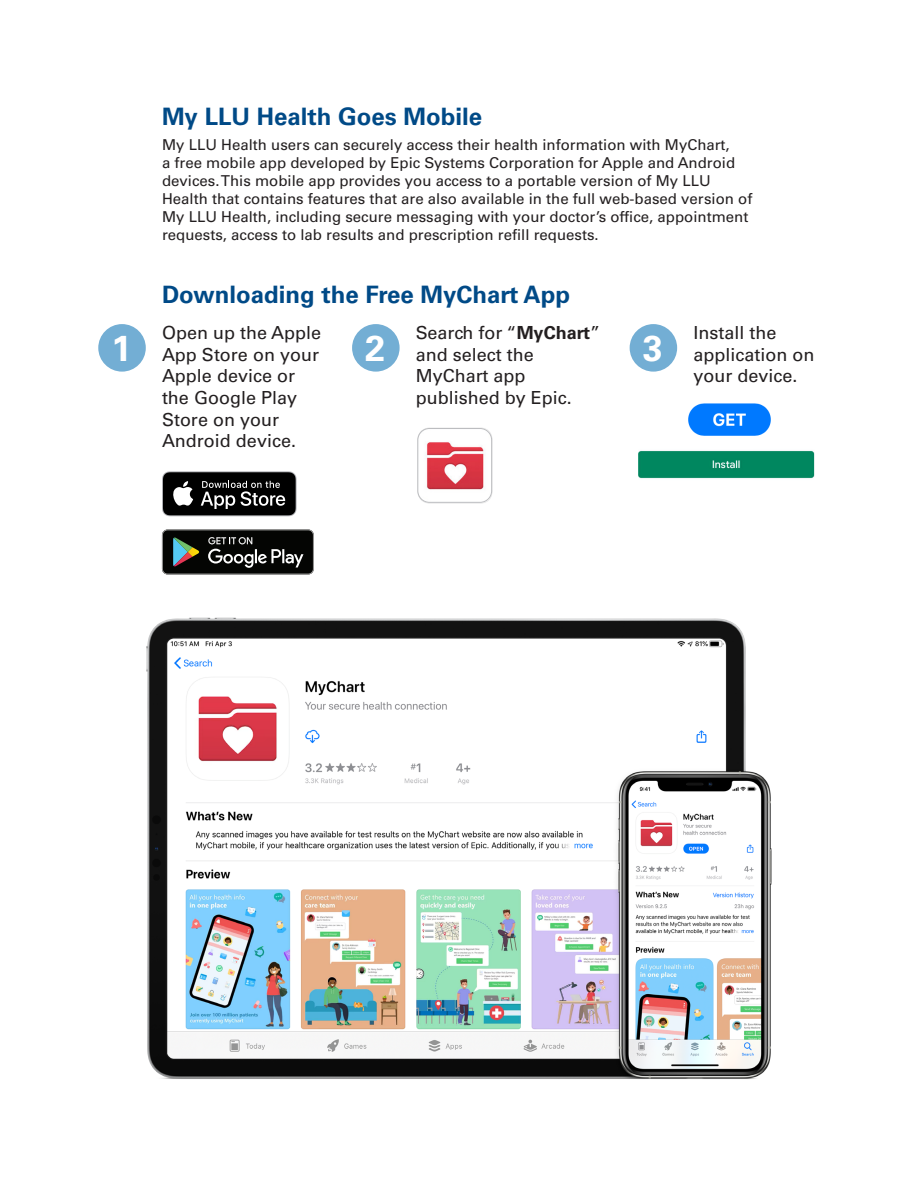
<style>
.page{position:relative;width:918px;height:1188px;background:#fff}
.page>*{position:absolute;margin:0;border:0;box-sizing:border-box;transform-origin:0 0}
.t1{font:700 36px "Univers LT Std";color:#fff}
.t2{font:700 24px "Univers LT Std";color:#004a87}
.t3{font:18px/21.6px "Univers LT Std";color:#231f20}
.t4{font:15px/18px "Univers LT Std";color:#231f20}
.s1{font-weight:700}
</style>
<div class="page">
<img style="left:146px;top:617px;width:626px;height:462px">
<div style="left:98px;top:324px;width:48px;height:48px;background:#73aed4;border-radius:50%"></div>
<div style="left:352px;top:324px;width:48px;height:48px;background:#73aed4;border-radius:50%"></div>
<div style="left:630px;top:324px;width:47px;height:48px;background:#73aed4;border-radius:50%"></div>
<svg style="left:162px;top:471px;width:135px;height:45px;background:#333"></svg>
<svg style="left:162px;top:529px;width:152px;height:45px;background:#2b2e2c"></svg>
<img style="left:688px;top:403px;width:83px;height:33px">
<img style="left:753px;top:451px;width:61px;height:28px">
<img style="left:707px;top:451px;width:46px;height:28px">
<img style="left:638px;top:450px;width:69px;height:29px">
<img style="left:419px;top:428px;width:73px;height:75px">
<div style="left:417px;top:428px;width:75px;height:75px;border:1px solid #bcbdc0;border-radius:12px"></div>
<p class="t2" style="left:162px;top:103px;width:322px">My LLU Health Goes Mobile</p>
<p class="t4" style="left:162px;top:136px;width:592px">My LLU Health users can securely access their health information with MyChart,<br>a free mobile app developed by Epic Systems Corporation for Apple and Android devices. This mobile app provides you access to a portable version of My LLU Health that contains features that are also available in the full web-based version of My LLU Health, including secure messaging with your doctor’s office, appointment requests, access to lab results and prescription refill requests.</p>
<p class="t2" style="left:162px;top:281px;width:409px">Downloading the Free MyChart App</p>
<p class="t3" style="left:162px;top:322px;width:161px">Open up the Apple<br>App Store on your<br>Apple device or the Google Play<br>Store on your<br>Android device.</p>
<p class="t1" style="left:112px;top:327px;width:22px">1</p>
<p class="t3" style="left:416px;top:322px;width:186px">Search for “<span class="s1">MyChart</span>” and select the<br>MyChart app published by Epic.</p>
<p class="t1" style="left:365px;top:327px;width:22px">2</p>
<p class="t3" style="left:693px;top:322px;width:123px">Install the application on your device.</p>
<p class="t1" style="left:643px;top:327px;width:22px">3</p>
</div>
